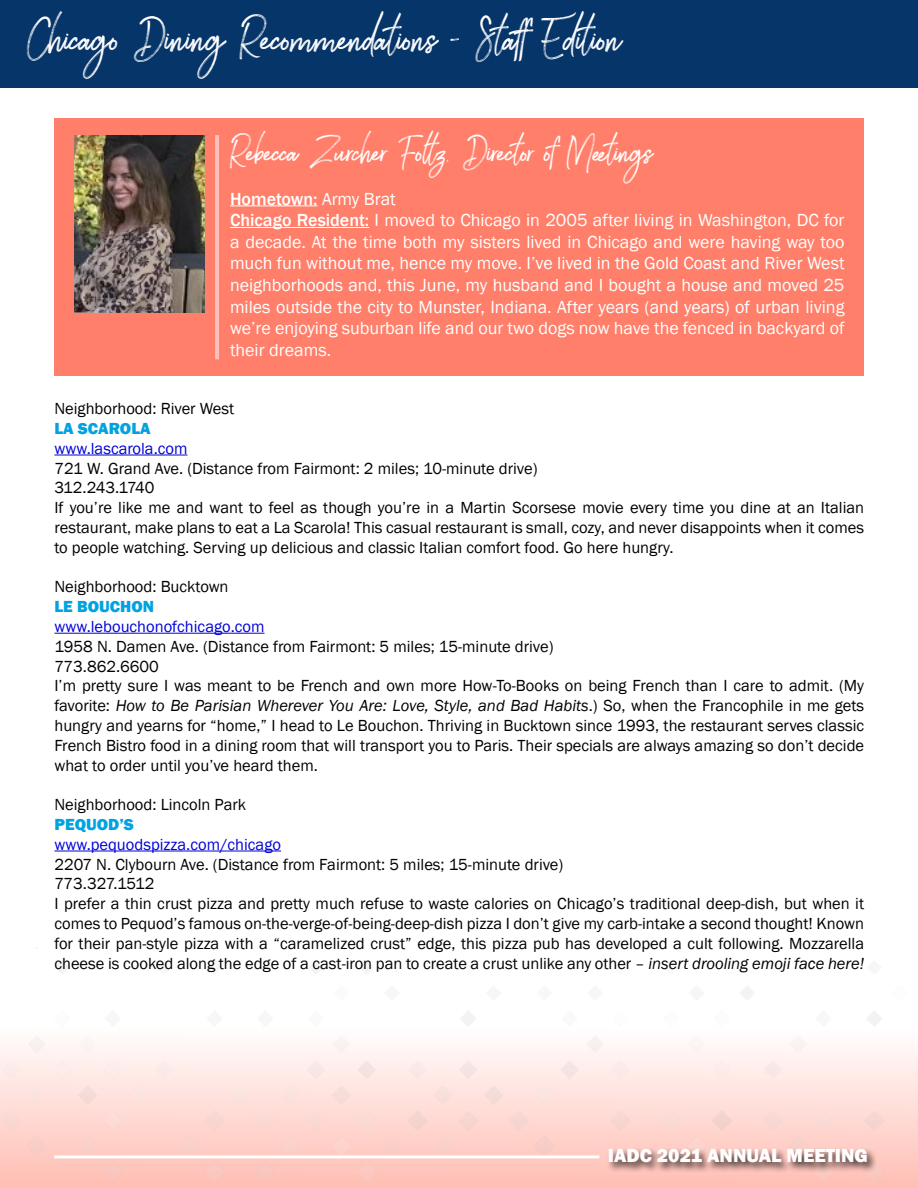
<style>
.page{position:relative;width:918px;height:1188px;background:#fff}
.page>*{position:absolute;margin:0;border:0;box-sizing:border-box;transform-origin:0 0}
.t1{font:48px "Brownhill Script";color:#fff}
.t2{font:37.5px "Brownhill Script";color:#fff}
.t3{font:800 19.5px "Franklin Gothic";color:#fff}
.t4{font:18px/21.6px "Franklin Gothic";color:#fff}
.t5{font:16.5px/19.8px "Franklin Gothic";color:#000}
.t6{font:16.5px "Franklin Gothic";color:#0000d9}
.t7{font:800 16.5px "Franklin Gothic";color:#00a3e0}
.s1{font-weight:500}
.s2{font-style:italic}
</style>
<div class="page">
<div style="left:0;top:1013px;width:918px;height:175px;background:#ffbfb5"></div>
<img style="left:0;top:961px;width:918px;height:218px">
<hr style="left:54px;top:1155px;width:545px;height:3px;background:#fff">
<div style="left:607px;top:1147px;width:270px;height:26px;background:#000;opacity:.75"></div>
<div style="left:0;top:0;width:918px;height:87px;background:#063569"></div>
<hr style="left:54px;top:455px;width:133px;height:1px;background:#0000d9">
<hr style="left:54px;top:633px;width:211px;height:1px;background:#0000d9">
<hr style="left:54px;top:851px;width:227px;height:1px;background:#0000d9">
<div style="left:54px;top:118px;width:810px;height:258px;background:#ff7f6a"></div>
<img style="left:74px;top:135px;width:130px;height:177px">
<hr style="left:230px;top:205px;width:88px;height:1px;background:#fff">
<hr style="left:230px;top:227px;width:139px;height:1px;background:#fff">
<hr style="left:218px;top:135px;width:1px;height:224px;background:#fff">
<hr style="left:216px;top:135px;width:1px;height:224px;background:#fff">
<h1 class="t1" style="left:27px;top:6px;width:596px">Chicago Dining Recommendations - Staff Edition</h1>
<h2 class="t2" style="left:230px;top:126px;width:425px">Rebecca Zurcher Foltz, Director of Meetings</h2>
<p class="t4" style="left:230px;top:188px;width:616px"><span class="s1">Hometown:</span> Army Brat<br><span class="s1">Chicago Resident:</span> I moved to Chicago in 2005 after living in Washington, DC for a decade. At the time both my sisters lived in Chicago and were having way too much fun without me, hence my move. I’ve lived in the Gold Coast and River West neighborhoods and, this June, my husband and I bought a house and moved 25 miles outside the city to Munster, Indiana. After years (and years) of urban living we’re enjoying suburban life and our two dogs now have the fenced in backyard of their dreams.</p>
<p class="t5" style="left:54px;top:399px;width:181px">Neighborhood: River West</p>
<p class="t7" style="left:54px;top:418px;width:98px">LA SCAROLA</p>
<p class="t6" style="left:54px;top:438px;width:135px">www.lascarola.com</p>
<p class="t5" style="left:54px;top:459px;width:811px">721 W. Grand Ave. (Distance from Fairmont: 2 miles; 10-minute drive)<br>312.243.1740<br>If you’re like me and want to feel as though you’re in a Martin Scorsese movie every time you dine at an Italian restaurant, make plans to eat a La Scarola! This casual restaurant is small, cozy, and never disappoints when it comes to people watching. Serving up delicious and classic Italian comfort food. Go here hungry.</p>
<p class="t5" style="left:54px;top:577px;width:176px">Neighborhood: Bucktown</p>
<p class="t7" style="left:54px;top:596px;width:101px">LE BOUCHON</p>
<p class="t6" style="left:54px;top:616px;width:212px">www.lebouchonofchicago.com</p>
<p class="t5" style="left:54px;top:637px;width:811px">1958 N. Damen Ave. (Distance from Fairmont: 5 miles; 15-minute drive)<br>773.862.6600<br>I’m pretty sure I was meant to be French and own more How-To-Books on being French than I care to admit. (My favorite: <span class="s2">How to Be Parisian Wherever You Are: Love, Style, and Bad Habits</span>.) So, when the Francophile in me gets hungry and yearns for “home,” I head to Le Bouchon. Thriving in Bucktown since 1993, the restaurant serves classic French Bistro food in a dining room that will transport you to Paris. Their specials are always amazing so don’t decide what to order until you’ve heard them.</p>
<p class="t5" style="left:54px;top:795px;width:193px">Neighborhood: Lincoln Park</p>
<p class="t7" style="left:54px;top:814px;width:81px">PEQUOD’S</p>
<p class="t6" style="left:54px;top:834px;width:228px">www.pequodspizza.com/chicago</p>
<p class="t5" style="left:54px;top:855px;width:811px">2207 N. Clybourn Ave. (Distance from Fairmont: 5 miles; 15-minute drive)<br>773.327.1512<br>I prefer a thin crust pizza and pretty much refuse to waste calories on Chicago’s traditional deep-dish, but when it comes to Pequod’s famous on-the-verge-of-being-deep-dish pizza I don’t give my carb-intake a second thought! Known for their pan-style pizza with a “caramelized crust” edge, this pizza pub has developed a cult following. Mozzarella cheese is cooked along the edge of a cast-iron pan to create a crust unlike any other – <span class="s2">insert drooling emoji face here!</span></p>
<p class="t3" style="left:608px;top:1143px;width:262px">IADC 2021 ANNUAL MEETING</p>
</div>
